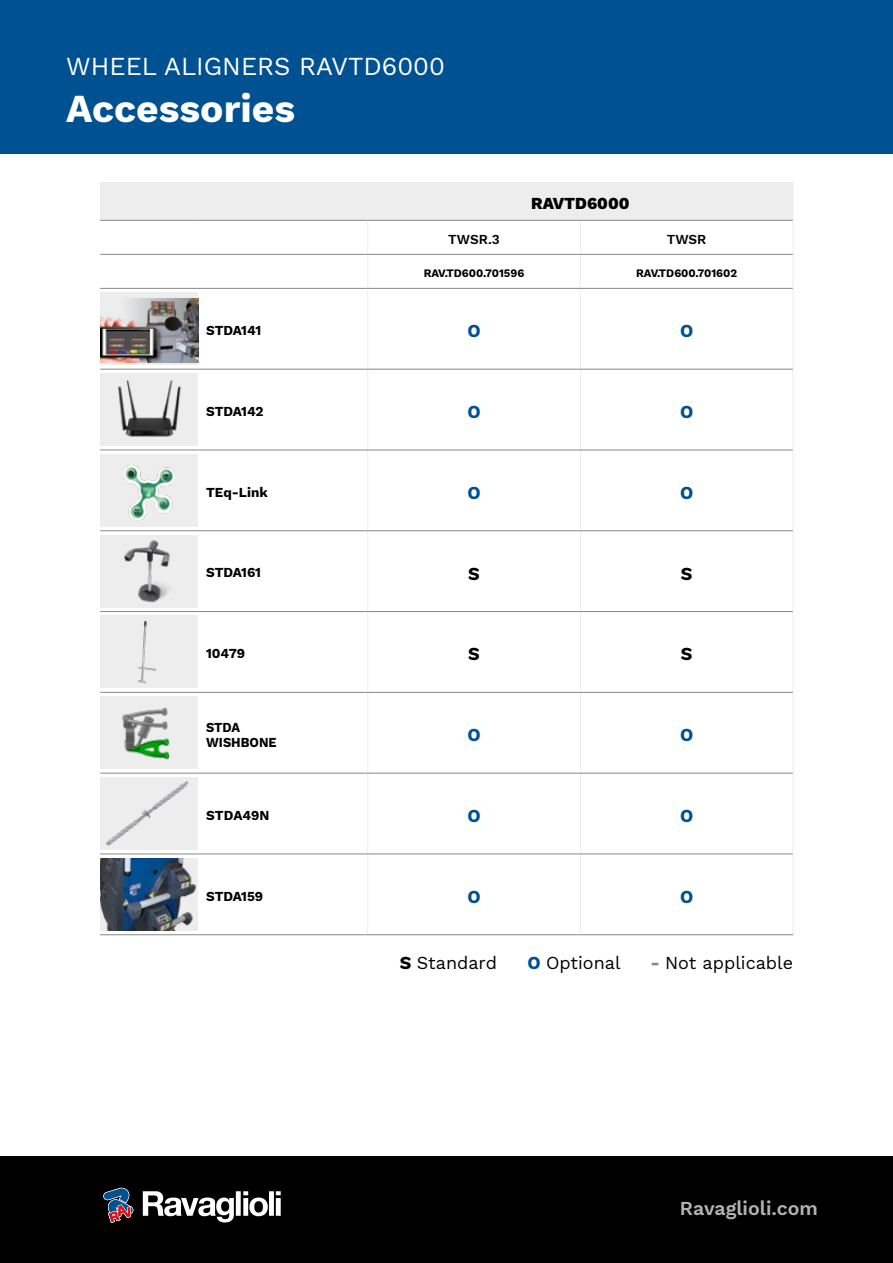
<style>
.page{position:relative;width:893px;height:1263px;background:#fff}
.page>*{position:absolute;margin:0;border:0;box-sizing:border-box;transform-origin:0 0}
.t1{font:700 39px "Work Sans";color:#fff}
.t2{font:25.5px "Work Sans";color:#fff}
.t3{font:600 19.5px "Work Sans";color:#b3b2b2}
.t4{font:18px "Work Sans";color:#000}
.t5{font:700 18px "Work Sans";color:#005192}
.t6{font:700 18px "Work Sans";color:#000}
.t7{font:800 16.5px "Work Sans";color:#000}
.t8{font:700 13.5px "Work Sans";color:#000}
.t9{font:700 13.5px/15px "Work Sans";color:#000;scale:.95 1}
.t10{font:600 13.5px "Work Sans";color:#000}
.t11{font:700 13.5px "Work Sans";letter-spacing:-.02em;color:#000}
.t12{font:700 11.25px "Work Sans";color:#000}
.s1{font-weight:700}
.s2{font-weight:700;color:#005192}
.s3{font-weight:700;color:#878787}
</style>
<div class="page">
<div style="left:100px;top:182px;width:693px;height:38px;background:#ededed"></div>
<hr style="left:367px;top:182px;width:1px;height:38px;background:#ededed">
<hr style="left:793px;top:182px;width:1px;height:38px;background:#ededed">
<hr style="left:367px;top:220px;width:1px;height:34px;background:#ededed">
<hr style="left:580px;top:220px;width:1px;height:34px;background:#ededed">
<hr style="left:793px;top:220px;width:1px;height:34px;background:#ededed">
<hr style="left:367px;top:255px;width:1px;height:33px;background:#ededed">
<hr style="left:580px;top:255px;width:1px;height:33px;background:#ededed">
<hr style="left:793px;top:254px;width:1px;height:34px;background:#ededed">
<hr style="left:367px;top:289px;width:1px;height:80px;background:#ededed">
<hr style="left:580px;top:289px;width:1px;height:80px;background:#ededed">
<hr style="left:793px;top:288px;width:1px;height:81px;background:#ededed">
<hr style="left:367px;top:369px;width:1px;height:81px;background:#ededed">
<hr style="left:580px;top:369px;width:1px;height:81px;background:#ededed">
<hr style="left:793px;top:369px;width:1px;height:81px;background:#ededed">
<hr style="left:367px;top:450px;width:1px;height:81px;background:#ededed">
<hr style="left:580px;top:450px;width:1px;height:81px;background:#ededed">
<hr style="left:793px;top:450px;width:1px;height:81px;background:#ededed">
<hr style="left:367px;top:531px;width:1px;height:80px;background:#ededed">
<hr style="left:580px;top:531px;width:1px;height:80px;background:#ededed">
<hr style="left:793px;top:531px;width:1px;height:80px;background:#ededed">
<hr style="left:367px;top:612px;width:1px;height:80px;background:#ededed">
<hr style="left:580px;top:612px;width:1px;height:80px;background:#ededed">
<hr style="left:793px;top:611px;width:1px;height:81px;background:#ededed">
<hr style="left:367px;top:692px;width:1px;height:81px;background:#ededed">
<hr style="left:580px;top:692px;width:1px;height:81px;background:#ededed">
<hr style="left:793px;top:692px;width:1px;height:81px;background:#ededed">
<hr style="left:367px;top:773px;width:1px;height:81px;background:#ededed">
<hr style="left:580px;top:773px;width:1px;height:81px;background:#ededed">
<hr style="left:793px;top:773px;width:1px;height:81px;background:#ededed">
<hr style="left:367px;top:854px;width:1px;height:80px;background:#ededed">
<hr style="left:580px;top:854px;width:1px;height:80px;background:#ededed">
<hr style="left:793px;top:854px;width:1px;height:80px;background:#ededed">
<hr style="left:100px;top:220px;width:98px;height:1px;background:#878787">
<hr style="left:198px;top:220px;width:170px;height:1px;background:#878787">
<hr style="left:368px;top:220px;width:212px;height:1px;background:#878787">
<hr style="left:580px;top:220px;width:213px;height:1px;background:#878787">
<hr style="left:100px;top:254px;width:98px;height:1px;background:#878787">
<hr style="left:198px;top:254px;width:170px;height:1px;background:#878787">
<hr style="left:368px;top:254px;width:212px;height:1px;background:#878787">
<hr style="left:580px;top:254px;width:213px;height:1px;background:#878787">
<hr style="left:100px;top:288px;width:98px;height:1px;background:#878787">
<hr style="left:198px;top:288px;width:170px;height:1px;background:#878787">
<hr style="left:368px;top:288px;width:212px;height:1px;background:#878787">
<hr style="left:580px;top:288px;width:213px;height:1px;background:#878787">
<hr style="left:100px;top:369px;width:98px;height:1px;background:#878787">
<hr style="left:198px;top:369px;width:170px;height:1px;background:#878787">
<hr style="left:368px;top:369px;width:212px;height:1px;background:#878787">
<hr style="left:580px;top:369px;width:213px;height:1px;background:#878787">
<hr style="left:100px;top:450px;width:98px;height:1px;background:#878787">
<hr style="left:198px;top:450px;width:170px;height:1px;background:#878787">
<hr style="left:368px;top:450px;width:212px;height:1px;background:#878787">
<hr style="left:580px;top:450px;width:213px;height:1px;background:#878787">
<hr style="left:100px;top:530px;width:98px;height:1px;background:#878787">
<hr style="left:198px;top:530px;width:170px;height:1px;background:#878787">
<hr style="left:368px;top:530px;width:212px;height:1px;background:#878787">
<hr style="left:580px;top:530px;width:213px;height:1px;background:#878787">
<hr style="left:100px;top:611px;width:98px;height:1px;background:#878787">
<hr style="left:198px;top:611px;width:170px;height:1px;background:#878787">
<hr style="left:368px;top:611px;width:212px;height:1px;background:#878787">
<hr style="left:580px;top:611px;width:213px;height:1px;background:#878787">
<hr style="left:100px;top:692px;width:98px;height:1px;background:#878787">
<hr style="left:198px;top:692px;width:170px;height:1px;background:#878787">
<hr style="left:368px;top:692px;width:212px;height:1px;background:#878787">
<hr style="left:580px;top:692px;width:213px;height:1px;background:#878787">
<hr style="left:100px;top:773px;width:98px;height:1px;background:#878787">
<hr style="left:198px;top:773px;width:170px;height:1px;background:#878787">
<hr style="left:368px;top:773px;width:212px;height:1px;background:#878787">
<hr style="left:580px;top:773px;width:213px;height:1px;background:#878787">
<hr style="left:100px;top:854px;width:98px;height:1px;background:#878787">
<hr style="left:198px;top:854px;width:170px;height:1px;background:#878787">
<hr style="left:368px;top:854px;width:212px;height:1px;background:#878787">
<hr style="left:580px;top:854px;width:213px;height:1px;background:#878787">
<hr style="left:100px;top:934px;width:98px;height:1px;background:#878787">
<hr style="left:198px;top:934px;width:170px;height:1px;background:#878787">
<hr style="left:368px;top:934px;width:212px;height:1px;background:#878787">
<hr style="left:580px;top:934px;width:213px;height:1px;background:#878787">
<div style="left:100px;top:293px;width:98px;height:72px;background:linear-gradient(to right,#ededed,#ededed)"></div>
<img style="left:100px;top:299px;width:98px;height:63px">
<div style="left:100px;top:373px;width:98px;height:73px;background:#ededed"></div>
<img style="left:118px;top:380px;width:64px;height:57px">
<div style="left:100px;top:454px;width:98px;height:72px;background:#ededed"></div>
<img style="left:123px;top:465px;width:52px;height:55px">
<div style="left:100px;top:535px;width:98px;height:72px;background:#ededed"></div>
<img style="left:124px;top:540px;width:47px;height:63px">
<div style="left:100px;top:616px;width:98px;height:72px;background:#ededed"></div>
<img style="left:137px;top:620px;width:20px;height:64px">
<div style="left:100px;top:697px;width:98px;height:72px;background:#ededed"></div>
<img style="left:122px;top:707px;width:48px;height:53px">
<div style="left:100px;top:777px;width:98px;height:73px;background:#ededed"></div>
<img style="left:106px;top:781px;width:83px;height:65px">
<img style="left:100px;top:858px;width:98px;height:72px">
<div style="left:0;top:0;width:893px;height:153px;background:#005192"></div>
<div style="left:0;top:1157px;width:893px;height:106px;background:#000"></div>
<svg style="left:143px;top:1191px;width:138px;height:31px"></svg>
<svg style="left:103px;top:1187px;width:31px;height:36px"></svg>
<h2 class="t2" style="left:66px;top:47px;width:380px">WHEEL ALIGNERS RAVTD6000</h2>
<h1 class="t1" style="left:66px;top:79px;width:230px">Accessories</h1>
<p class="t7" style="left:531px;top:191px;width:100px">RAVTD6000</p>
<p class="t10" style="left:448px;top:229px;width:53px">TWSR.3</p>
<p class="t10" style="left:667px;top:229px;width:41px">TWSR</p>
<p class="t12" style="left:424px;top:264px;width:102px">RAV.TD600.701596</p>
<p class="t12" style="left:636px;top:264px;width:103px">RAV.TD600.701602</p>
<p class="t11" style="left:206px;top:320px;width:57px">STDA141</p>
<h3 class="t5" style="left:467px;top:317px;width:15px">O</h3>
<h3 class="t5" style="left:680px;top:317px;width:15px">O</h3>
<p class="t8" style="left:206px;top:401px;width:59px">STDA142</p>
<h3 class="t5" style="left:467px;top:398px;width:15px">O</h3>
<h3 class="t5" style="left:680px;top:398px;width:15px">O</h3>
<p class="t8" style="left:206px;top:482px;width:63px">TEq-Link</p>
<h3 class="t5" style="left:467px;top:479px;width:15px">O</h3>
<h3 class="t5" style="left:680px;top:479px;width:15px">O</h3>
<p class="t8" style="left:206px;top:563px;width:56px">STDA161</p>
<h3 class="t6" style="left:468px;top:560px;width:13px">S</h3>
<h3 class="t6" style="left:681px;top:560px;width:13px">S</h3>
<p class="t8" style="left:206px;top:643px;width:41px">10479</p>
<h3 class="t6" style="left:468px;top:640px;width:13px">S</h3>
<h3 class="t6" style="left:681px;top:640px;width:13px">S</h3>
<p class="t9" style="left:206px;top:719px;width:76px">STDA<br>WISHBONE</p>
<h3 class="t5" style="left:467px;top:721px;width:15px">O</h3>
<h3 class="t5" style="left:680px;top:721px;width:15px">O</h3>
<p class="t8" style="left:206px;top:805px;width:65px">STDA49N</p>
<h3 class="t5" style="left:467px;top:802px;width:15px">O</h3>
<h3 class="t5" style="left:680px;top:802px;width:15px">O</h3>
<p class="t8" style="left:206px;top:886px;width:59px">STDA159</p>
<h3 class="t5" style="left:467px;top:883px;width:15px">O</h3>
<h3 class="t5" style="left:680px;top:883px;width:15px">O</h3>
<h3 class="t4" style="left:400px;top:949px;width:98px"><span class="s1">S</span> Standard</h3>
<h3 class="t4" style="left:528px;top:949px;width:94px"><span class="s2">O</span> Optional</h3>
<h3 class="t4" style="left:651px;top:949px;width:144px"><span class="s3">-</span> Not applicable</h3>
<h3 class="t3" style="left:680px;top:1193px;width:139px">Ravaglioli.com</h3>
</div>
